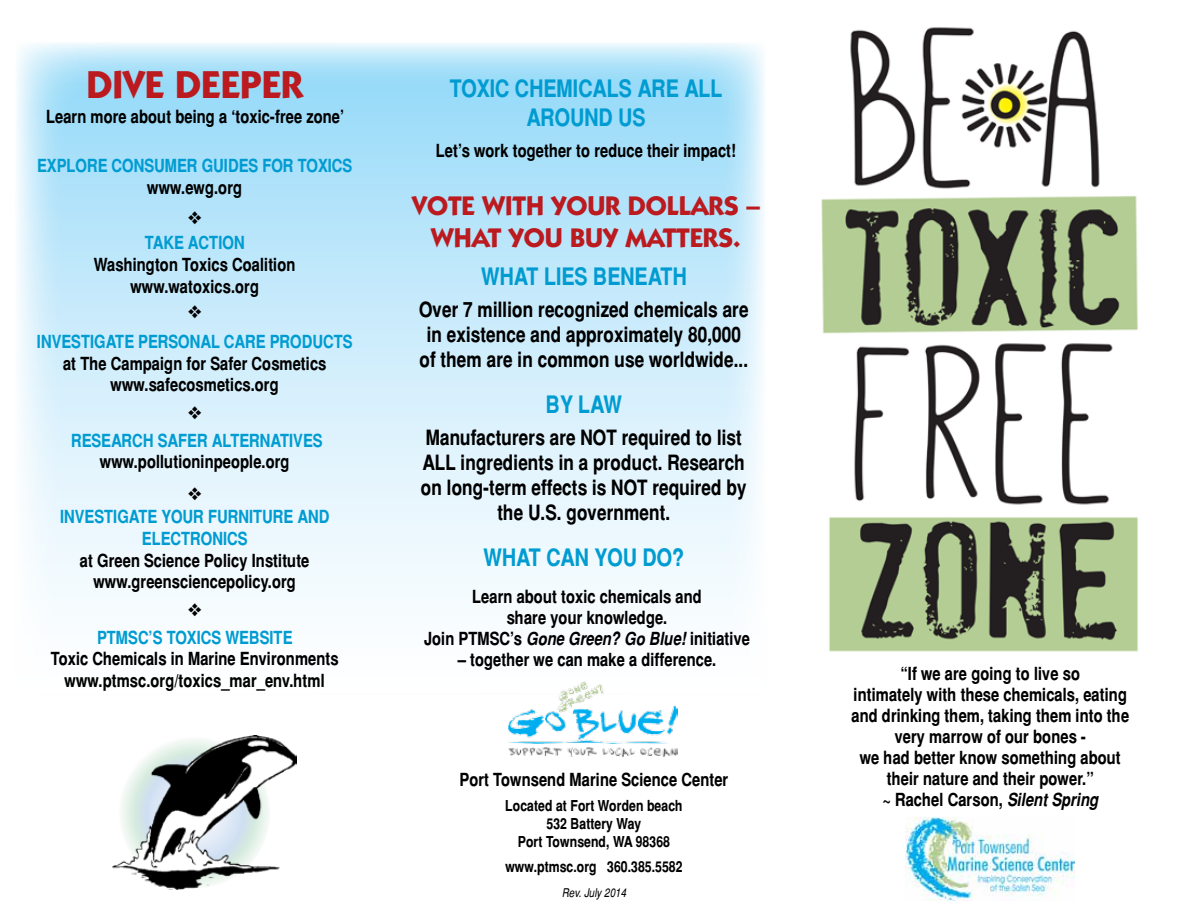
<style>
.page{position:relative;width:1188px;height:918px;background:#fff}
.page>*{position:absolute;margin:0;border:0;box-sizing:border-box;transform-origin:0 0}
.t1{font:700 39px "Itc Kabel LT";color:#bb1a1f}
.t2{font:700 27px/32.4px "Itc Kabel LT";color:#bb1a1f;text-align:center}
.t3{font:700 24px/28.8px "Switzerland Narrow";color:#009cd1;text-align:center}
.t4{font:700 21px/25.2px "Switzerland Narrow";color:#000;text-align:center}
.t5{font:700 18px/21px "Switzerland Narrow";color:#000;text-align:center}
.t6{font:700 18px/21.6px "Switzerland Narrow";color:#009cd1;text-align:center}
.t7{font:700 15px/18px "Switzerland Narrow";color:#000;text-align:center}
.t8{font:italic 12px "Switzerland Narrow";color:#000}
.s1{font-style:italic}
</style>
<div class="page">
<svg style="left:18px;top:44px;width:745px;height:554px;background:#cbecfb"></svg>
<img style="left:112px;top:735px;width:184px;height:154px">
<img style="left:508px;top:681px;width:169px;height:75px">
<img style="left:905px;top:818px;width:170px;height:83px">
<img style="left:821px;top:27px;width:317px;height:625px">
<svg style="left:188px;top:211px;width:13px;height:13px"></svg>
<svg style="left:188px;top:306px;width:13px;height:13px"></svg>
<svg style="left:188px;top:406px;width:13px;height:13px"></svg>
<svg style="left:188px;top:487px;width:13px;height:13px"></svg>
<h1 class="t1" style="left:86px;top:61px;width:218px">DIVE DEEPER</h1>
<p class="t5" style="left:46px;top:106px;width:300px">Learn more about being a ‘toxic-free zone’</p>
<p class="t6" style="left:37px;top:155px;width:317px">explore consumer guides for toxics</p>
<p class="t5" style="left:147px;top:177px;width:96px">www.ewg.org</p>
<p class="t6" style="left:145px;top:232px;width:53px">Take Acti</p>
<p class="t6" style="left:223px;top:232px;width:24px">on</p>
<p class="t5" style="left:94px;top:254px;width:203px;line-height:21.6px">Washington Toxics Coalition www.watoxics.org</p>
<p class="t6" style="left:37px;top:331px;width:317px">Investigate personal car e products</p>
<p class="t5" style="left:63px;top:352px;width:265px;line-height:21.6px">at The Campaign for Safer Cosmetics www.safecosmetics.org</p>
<p class="t6" style="left:71px;top:429px;width:253px">Research Safer Alternatives</p>
<p class="t5" style="left:100px;top:451px;width:191px">www.pollutioninpeople.org</p>
<p class="t6" style="left:60px;top:506px;width:271px">Investigate your furniture and electronics</p>
<p class="t5" style="left:80px;top:549px;width:231px;line-height:21.6px">at Green Science Policy Institute www.greensciencepolicy.org</p>
<p class="t6" style="left:97px;top:626px;width:197px">ptmsc’s toxics website</p>
<p class="t5" style="left:51px;top:648px;width:289px;line-height:21.6px">Toxic Chemicals in Marine Environments www.ptmsc.org/toxics_mar_env.html</p>
<h3 class="t3" style="left:450px;top:74px;width:275px">Toxic chemicals ar e all around us</h3>
<p class="t5" style="left:436px;top:140px;width:302px">Let’s work together to reduce their impact!</p>
<h2 class="t2" style="left:412px;top:189px;width:349px">VOTE WITH YOUR DOLLARS –<br>WHAT YOU BUY MATTERS.</h2>
<h3 class="t3" style="left:481px;top:262px;width:207px">what lies beneath</h3>
<p class="t4" style="left:419px;top:297px;width:331px">Over 7 million recognized chemicals are in existence and approximately 80,000 of them are in common use worldwide...</p>
<h3 class="t3" style="left:546px;top:390px;width:78px">by law</h3>
<p class="t4" style="left:423px;top:425px;width:321px;text-align:left">Manufacturers are NOT required to list<br>ALL</p>
<p class="t4" style="left:461px;top:450px;width:286px">ingredients in a product. Research</p>
<p class="t4" style="left:421px;top:475px;width:327px">on long-term effects is NOT required by</p>
<p class="t4" style="left:497px;top:500px;width:174px">the U.S. government.</p>
<h3 class="t3" style="left:483px;top:543px;width:202px">What Can you do?</h3>
<p class="t5" style="left:424px;top:586px;width:328px">Learn about toxic chemicals and<br>share your knowledge.<br>Join PTMSC’s <span class="s1">Gone Green? Go Blue!</span> initiative</p>
<p class="t5" style="left:458px;top:649px;width:260px">– together we can make a difference.</p>
<p class="t5" style="left:460px;top:769px;width:270px">Port Townsend Marine Science Center</p>
<p class="t7" style="left:505px;top:797px;width:179px">Located at Fort Worden beach<br>532 Battery Way<br>Port Townsend, WA 98368</p>
<p class="t7" style="left:505px;top:857px;width:179px">www.ptmsc.org 360.385.5582</p>
<p class="t8" style="left:562px;top:885px;width:66px">Rev. July 2014</p>
<p class="t5" style="left:851px;top:663px;width:279px">“If we are going to live so<br>intimately with these chemicals, eating and drinking them, taking them into the very marrow of our bones -<br>we had better know something about their nature and their power.”<br>~ Rachel Carson, <span class="s1">Silent Spring</span></p>
</div>
